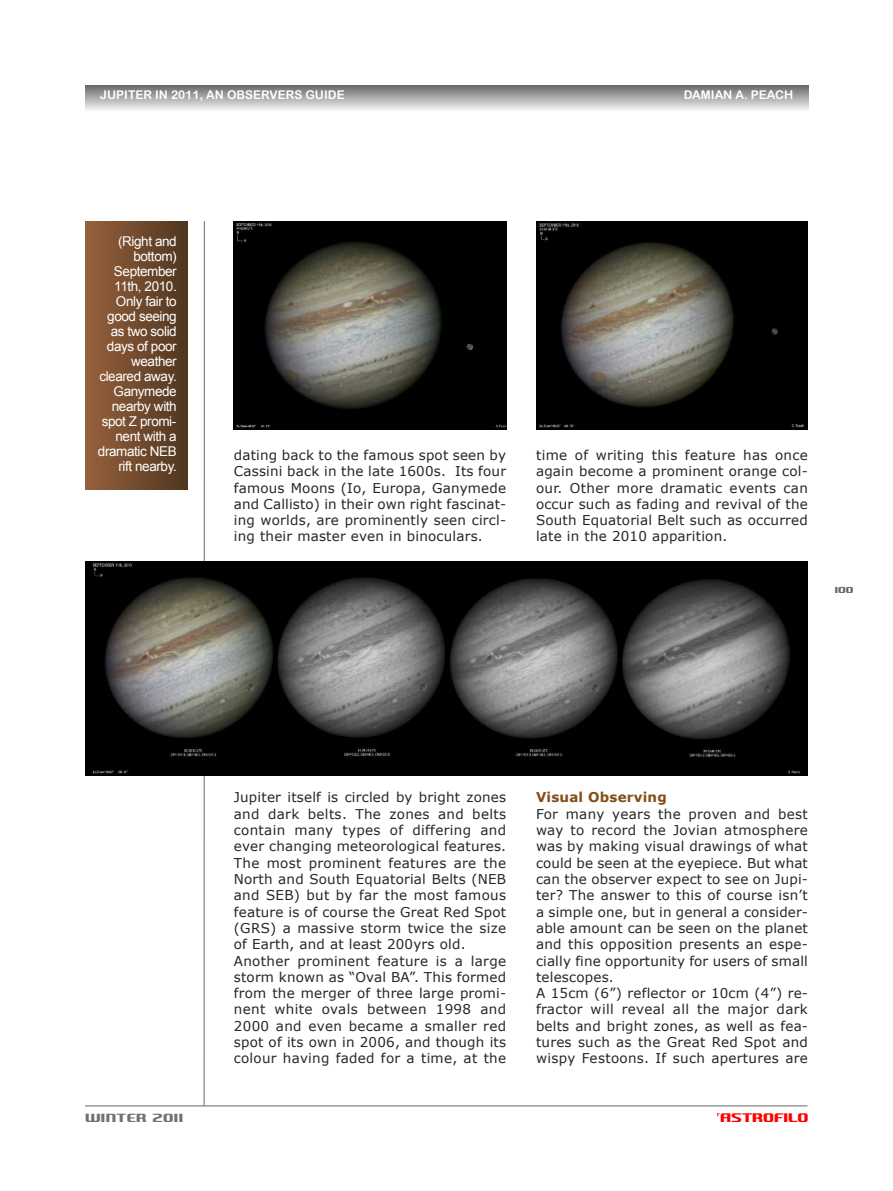
<style>
.page{position:relative;width:893px;height:1191px;background:#fff}
.page>*{position:absolute;margin:0;border:0;box-sizing:border-box;transform-origin:0 0}
.t1{font:15px "SF Quartzite";color:#f00}
.t2{font:14.25px "SF Quartzite";letter-spacing:.025em;color:#737272}
.t3{font:13.5px/16.4px "Verdana";letter-spacing:.015em;color:#272627;text-align:justify}
.t4{font:13.5px/15px "Arial";letter-spacing:-.03em;color:#fff;text-align:right}
.t5{font:700 13.5px "Verdana";letter-spacing:.015em;color:#824f18}
.t6{font:12px "Arial Rounded MT Bold";color:#fff}
.t7{font:10.5px "SF Quartzite";color:#686768}
.t8{font:5.25px "SF Quartzite";color:#f00}
</style>
<div class="page">
<hr style="left:204px;top:221px;width:1px;height:884px;background:#686768">
<img style="left:85px;top:85px;width:723px;height:26px">
<img style="left:234px;top:221px;width:272px;height:208px">
<img style="left:536px;top:221px;width:272px;height:208px">
<div style="left:85px;top:221px;width:102px;height:268px;background:linear-gradient(to right,#97613d,#50371f)"></div>
<hr style="left:85px;top:1105px;width:722px;height:1px;background:#686768">
<img style="left:85px;top:562px;width:723px;height:214px">
<p class="t6" style="left:100px;top:88px;width:246px">JUPITER IN 2011, AN OBSERVERS GUIDE</p>
<p class="t6" style="left:684px;top:88px;width:111px">DAMIAN A. PEACH</p>
<p class="t4" style="left:98px;top:234px;width:80px">(Right and bottom)<br>September<br>11th, 2010.<br>Only fair to good seeing as two solid days of poor weather cleared away.<br>Ganymede nearby with spot Z promi&shy;nent with a dramatic NEB rift nearby.</p>
<p class="t3" style="left:234px;top:446px;width:274px">dating back to the famous spot seen by Cassini back in the late 1600s. Its four famous Moons (Io, Europa, Ganymede and Callisto) in their own right fascinat&shy;ing worlds, are prominently seen circl&shy;ing their master even in binoculars.</p>
<p class="t3" style="left:536px;top:446px;width:273px">time of writing this feature has once again become a prominent orange col&shy;our. Other more dramatic events can occur such as fading and revival of the South Equatorial Belt such as occurred late in the 2010 apparition.</p>
<p class="t7" style="left:835px;top:585px;width:20px">100</p>
<p class="t2" style="left:85px;top:1111px;width:100px">WINTER 2011</p>
<p class="t3" style="left:234px;top:789px;width:274px;text-align:left">Jupiter itself is circled by bright zones and dark belts. The zones and belts contain many types of differing and ever changing meteorological features.<br>The most prominent features are the North and South Equatorial Belts (NEB and SEB) but by far the most famous feature is of course the Great Red Spot (GRS) a massive storm twice the size of Earth, and at least 200yrs old.<br>Another prominent feature is a large storm known as “Oval BA”. This formed from the merger of three large promi&shy;nent white ovals between 1998 and 2000 and even became a smaller red spot of its own in 2006, and though its colour having faded for a time, at the</p>
<p class="t5" style="left:536px;top:789px;width:132px">Visual Observing</p>
<p class="t3" style="left:536px;top:805px;width:274px;text-align:left">For many years the proven and best way to record the Jovian atmosphere was by making visual drawings of what could be seen at the eyepiece. But what can the observer expect to see on Jupi&shy;ter? The answer to this of course isn’t a simple one, but in general a consider&shy;able amount can be seen on the planet and this opposition presents an espe&shy;cially fine opportunity for users of small telescopes.<br>A 15cm (6”) reflector or 10cm (4”) re&shy;fractor will reveal all the major dark belts and bright zones, as well as fea&shy;tures such as the Great Red Spot and wispy Festoons. If such apertures are</p>
<p class="t8" style="left:717px;top:1112px;width:5px">l’</p>
<p class="t1" style="left:720px;top:1111px;width:90px">ASTROFILO</p>
</div>
